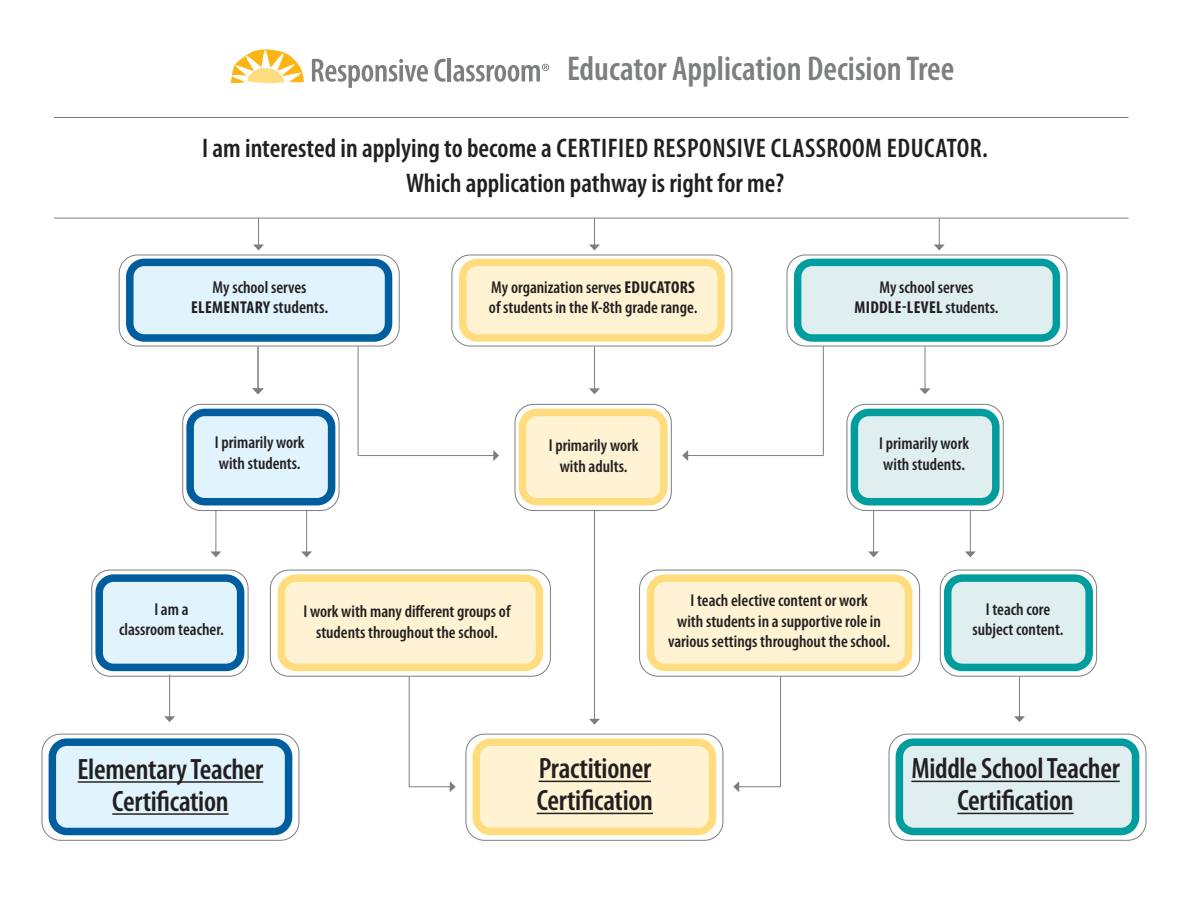
<style>
.page{position:relative;width:1188px;height:918px;background:#fff}
.page>*{position:absolute;margin:0;border:0;box-sizing:border-box;transform-origin:0 0}
.t1{font:600 condensed 34.5px "Myriad Pro";color:#7c7e81}
.t2{font:600 condensed 29.55px/32.1px "Myriad Pro";letter-spacing:-.01em;color:#231f20;text-align:center}
.t3{font:600 condensed 27px/35.4px "Myriad Pro";color:#231f20;text-align:center}
.t4{font:600 condensed 17.25px/20.2px "Myriad Pro";color:#231f20;text-align:center}
.s1{font-weight:700}
.s2{font-size:18px}
</style>
<div class="page">
<hr style="left:1019px;top:675px;width:1px;height:42px;background:#7c7e81">
<svg style="left:1014px;top:716px;width:11px;height:6px"></svg>
<hr style="left:873px;top:510px;width:1px;height:42px;background:#7c7e81">
<svg style="left:868px;top:551px;width:11px;height:6px"></svg>
<hr style="left:970px;top:510px;width:1px;height:42px;background:#7c7e81">
<svg style="left:965px;top:551px;width:11px;height:6px"></svg>
<hr style="left:359px;top:455px;width:135px;height:1px;background:#7c7e81">
<svg style="left:493px;top:450px;width:6px;height:11px"></svg>
<hr style="left:358px;top:326px;width:1px;height:130px;background:#7c7e81">
<hr style="left:687px;top:455px;width:136px;height:1px;background:#7c7e81">
<svg style="left:682px;top:450px;width:6px;height:11px"></svg>
<hr style="left:823px;top:326px;width:1px;height:130px;background:#7c7e81">
<hr style="left:409px;top:786px;width:42px;height:1px;background:#7c7e81">
<svg style="left:450px;top:781px;width:6px;height:11px"></svg>
<hr style="left:409px;top:655px;width:1px;height:132px;background:#7c7e81">
<hr style="left:738px;top:786px;width:43px;height:1px;background:#7c7e81">
<svg style="left:733px;top:781px;width:6px;height:11px"></svg>
<hr style="left:780px;top:654px;width:1px;height:133px;background:#7c7e81">
<hr style="left:594px;top:456px;width:1px;height:264px;background:#7c7e81">
<svg style="left:589px;top:719px;width:11px;height:6px"></svg>
<svg style="left:934px;top:219px;width:11px;height:31px"></svg>
<svg style="left:589px;top:219px;width:11px;height:31px"></svg>
<svg style="left:253px;top:219px;width:11px;height:31px"></svg>
<div style="left:119px;top:255px;width:280px;height:91px;background:linear-gradient(to right,#fff,#fefefe);border-radius:18px"></div>
<div style="left:119px;top:255px;width:281px;height:91px;border:1px solid #7c7e81;border-radius:18px"></div>
<div style="left:130px;top:262px;width:259px;height:76px;background:#e1f4fd;border-radius:15px"></div>
<div style="left:126px;top:259px;width:266px;height:83px;border:8px solid #005e9e;border-radius:15px"></div>
<svg style="left:787px;top:255px;width:280px;height:91px"></svg>
<div style="left:787px;top:255px;width:280px;height:91px;border:1px solid #7c7e81;border-radius:18px"></div>
<div style="left:798px;top:262px;width:258px;height:76px;background:#dfefef;border-radius:15px"></div>
<div style="left:794px;top:259px;width:266px;height:83px;border:8px solid #009c9e;border-radius:15px"></div>
<svg style="left:312px;top:59px;width:116px;height:29px"></svg>
<svg style="left:434px;top:59px;width:12px;height:23px"></svg>
<hr style="left:448px;top:58px;width:3px;height:23px;background:#7c7e81">
<svg style="left:453px;top:64px;width:96px;height:18px"></svg>
<svg style="left:231px;top:49px;width:73px;height:34px"></svg>
<div style="left:452px;top:255px;width:280px;height:91px;border:1px solid #7c7e81;border-radius:18px"></div>
<div style="left:463px;top:262px;width:258px;height:76px;background:#fff3d4;border-radius:15px"></div>
<div style="left:459px;top:259px;width:266px;height:83px;border:8px solid #ffdd7e;border-radius:15px"></div>
<hr style="left:54px;top:218px;width:1075px;height:1px;background:#7c7e81">
<hr style="left:54px;top:117px;width:1075px;height:1px;background:#7c7e81">
<svg style="left:183px;top:404px;width:156px;height:107px"></svg>
<div style="left:182px;top:404px;width:157px;height:107px;border:1px solid #7c7e81;border-radius:18px"></div>
<div style="left:190px;top:412px;width:142px;height:90px;background:#e1f4fd;border-radius:15px"></div>
<div style="left:186px;top:409px;width:149px;height:96px;border:8px solid #005e9e;border-radius:15px"></div>
<div style="left:270px;top:570px;width:280px;height:106px;background:#fff;border-radius:18px"></div>
<div style="left:270px;top:570px;width:281px;height:107px;border:1px solid #7c7e81;border-radius:18px"></div>
<div style="left:281px;top:578px;width:258px;height:89px;background:#fff3d4;border-radius:15px"></div>
<div style="left:278px;top:574px;width:265px;height:97px;border:8px solid #ffdd7e;border-radius:15px"></div>
<div style="left:640px;top:570px;width:280px;height:106px;background:#fff;border-radius:18px"></div>
<div style="left:639px;top:570px;width:281px;height:107px;border:1px solid #7c7e81;border-radius:18px"></div>
<div style="left:651px;top:578px;width:258px;height:89px;background:#fff3d4;border-radius:15px"></div>
<div style="left:647px;top:574px;width:265px;height:97px;border:8px solid #ffdd7e;border-radius:15px"></div>
<svg style="left:847px;top:404px;width:156px;height:107px"></svg>
<div style="left:847px;top:404px;width:157px;height:107px;border:1px solid #7c7e81;border-radius:18px"></div>
<div style="left:854px;top:412px;width:142px;height:90px;background:#dfefef;border-radius:15px"></div>
<div style="left:851px;top:409px;width:149px;height:96px;border:8px solid #009c9e;border-radius:15px"></div>
<hr style="left:258px;top:347px;width:1px;height:42px;background:#7c7e81">
<svg style="left:253px;top:388px;width:10px;height:6px"></svg>
<hr style="left:594px;top:347px;width:1px;height:42px;background:#7c7e81">
<svg style="left:589px;top:388px;width:11px;height:6px"></svg>
<hr style="left:925px;top:347px;width:1px;height:42px;background:#7c7e81">
<svg style="left:919px;top:388px;width:11px;height:6px"></svg>
<svg style="left:466px;top:734px;width:257px;height:106px"></svg>
<div style="left:466px;top:734px;width:257px;height:107px;border:1px solid #7c7e81;border-radius:18px"></div>
<div style="left:476px;top:742px;width:237px;height:90px;background:#fff3d4;border-radius:15px"></div>
<div style="left:473px;top:738px;width:243px;height:97px;border:8px solid #ffdd7e;border-radius:15px"></div>
<hr style="left:539px;top:781px;width:112px;height:1px;background:#231f20">
<hr style="left:537px;top:813px;width:116px;height:1px;background:#231f20">
<svg style="left:889px;top:734px;width:257px;height:106px"></svg>
<div style="left:889px;top:734px;width:257px;height:107px;border:1px solid #7c7e81;border-radius:18px"></div>
<div style="left:899px;top:742px;width:237px;height:90px;background:#dfefef;border-radius:15px"></div>
<div style="left:896px;top:738px;width:243px;height:97px;border:8px solid #009c9e;border-radius:15px"></div>
<hr style="left:911px;top:781px;width:209px;height:1px;background:#231f20">
<hr style="left:957px;top:813px;width:117px;height:1px;background:#231f20">
<svg style="left:42px;top:734px;width:257px;height:106px"></svg>
<div style="left:42px;top:734px;width:257px;height:107px;border:1px solid #7c7e81;border-radius:18px"></div>
<div style="left:52px;top:742px;width:237px;height:90px;background:#e1f4fd;border-radius:15px"></div>
<div style="left:49px;top:738px;width:243px;height:97px;border:8px solid #005e9e;border-radius:15px"></div>
<hr style="left:78px;top:781px;width:185px;height:2px;background:#231f20">
<hr style="left:112px;top:813px;width:117px;height:2px;background:#231f20">
<div style="left:940px;top:570px;width:157px;height:107px;border:1px solid #7c7e81;border-radius:18px"></div>
<div style="left:948px;top:578px;width:141px;height:89px;background:#dfefef;border-radius:15px"></div>
<div style="left:944px;top:574px;width:149px;height:97px;border:8px solid #009c9e;border-radius:15px"></div>
<svg style="left:515px;top:404px;width:156px;height:107px"></svg>
<div style="left:515px;top:404px;width:157px;height:107px;border:1px solid #7c7e81;border-radius:18px"></div>
<div style="left:522px;top:412px;width:142px;height:90px;background:#fff3d4;border-radius:15px"></div>
<div style="left:519px;top:409px;width:149px;height:96px;border:8px solid #ffdd7e;border-radius:15px"></div>
<svg style="left:92px;top:570px;width:156px;height:106px"></svg>
<div style="left:91px;top:570px;width:157px;height:107px;border:1px solid #7c7e81;border-radius:18px"></div>
<div style="left:99px;top:578px;width:142px;height:89px;background:#e1f4fd;border-radius:15px"></div>
<div style="left:95px;top:574px;width:149px;height:97px;border:8px solid #005e9e;border-radius:15px"></div>
<hr style="left:216px;top:510px;width:1px;height:42px;background:#7c7e81">
<svg style="left:210px;top:551px;width:11px;height:6px"></svg>
<hr style="left:306px;top:510px;width:1px;height:42px;background:#7c7e81">
<svg style="left:301px;top:551px;width:11px;height:6px"></svg>
<hr style="left:169px;top:675px;width:1px;height:42px;background:#7c7e81">
<svg style="left:164px;top:716px;width:11px;height:6px"></svg>
<h1 class="t1" style="left:567px;top:49px;width:389px">Educator Application Decision Tree</h1>
<h3 class="t3" style="left:202px;top:131px;width:787px">I am interested in applying to become a CERTIFIED RESPONSIVE CLASSROOM EDUCATOR.<br>Which application pathway is right for me?</h3>
<p class="t4" style="left:191px;top:277px;width:139px">My school serves<br><span class="s1">ELEMENTARY</span> <span class="s2">students.</span></p>
<p class="t4" style="left:854px;top:277px;width:146px">My school serves<br><span class="s1">MIDDLE-LEVEL</span> students.</p>
<p class="t4" style="left:489px;top:277px;width:210px;text-align:left">My organization serves <span class="s1">EDUCATORS </span>of students in the K-8th grade range.</p>
<p class="t4" style="left:215px;top:433px;width:91px;text-align:left">I primarily work with students.</p>
<p class="t4" style="left:549px;top:436px;width:91px">I primarily work with adults.</p>
<p class="t4" style="left:879px;top:434px;width:91px;text-align:left">I primarily work with students.</p>
<p class="t4" style="left:119px;top:600px;width:106px">I am a<br>classroom teacher.</p>
<p class="t4" style="left:303px;top:602px;width:209px">I work with many different groups of students throughout the school.</p>
<p class="t4" style="left:668px;top:591px;width:224px">I teach elective content or work<br>with students in a supportive role in various settings throughout the school.</p>
<p class="t4" style="left:972px;top:600px;width:93px">I teach core subject content.</p>
<h2 class="t2" style="left:78px;top:754px;width:187px">Elementary Teacher<br>Certification</h2>
<h2 class="t2" style="left:537px;top:753px;width:118px;text-align:left">Practitioner<br>Certification</h2>
<h2 class="t2" style="left:911px;top:753px;width:210px">Middle School Teacher<br>Certification</h2>
</div>
